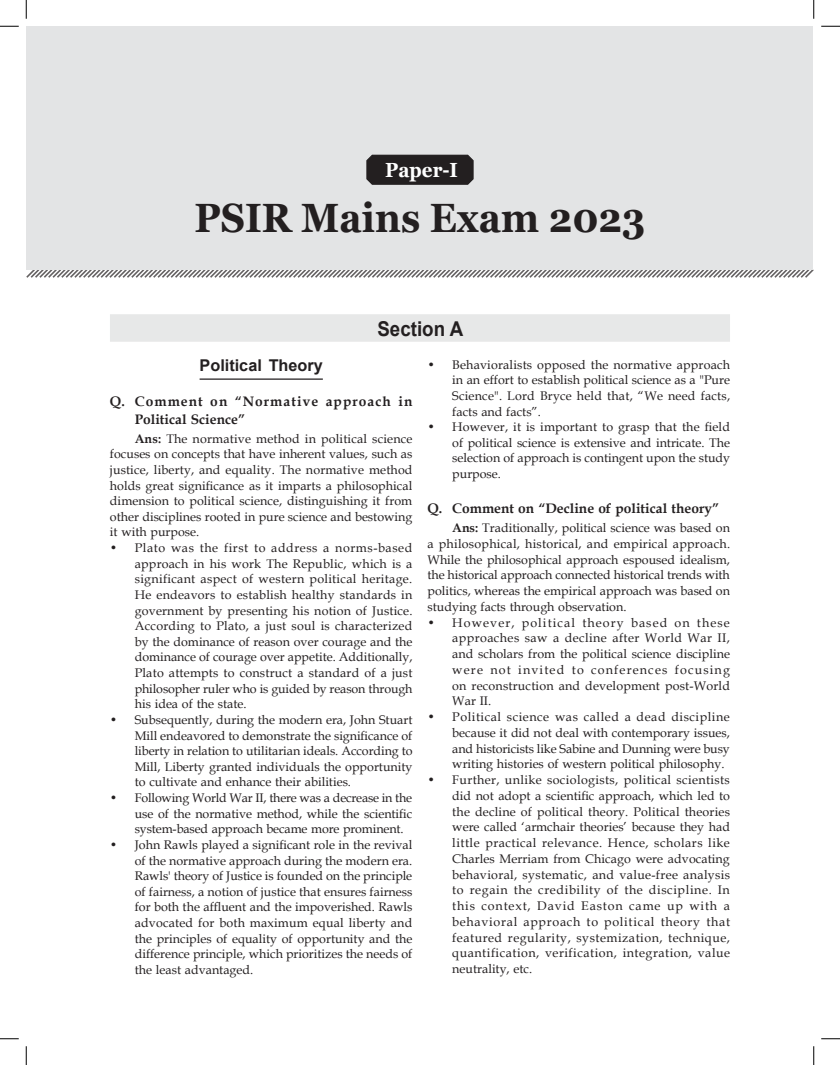
<style>
.page{position:relative;width:840px;height:1065px;background:#fff}
.page>*{position:absolute;margin:0;border:0;box-sizing:border-box;transform-origin:0 0}
.Center_Main{font:700 40.88px "Georgia";color:#231f20;scale:.92 1}
.Center{font:700 20.5px "Arial";color:#231f20;scale:.92 1}
.Center_Main-2{font:700 20.5px "Georgia";color:#fff;scale:.92 1}
.Center_1{font:700 16.25px "Arial";color:#231f20}
.Ques{font:700 13.75px/17.2px "Book Antiqua";letter-spacing:.075em;color:#231f20}
.Ques-2{font:700 13.75px "Book Antiqua";color:#231f20}
.Body_text{font:12.5px/15.6px "Book Antiqua";color:#231f20;text-align:justify}
.s1{font-weight:700}
</style>
<div class="page">
<hr style="left:200px;top:379px;width:123px;height:1px;background:#231f20">
<svg style="left:26px;top:267px;width:788px;height:11px"></svg>
<div style="left:27px;top:26px;width:786px;height:243px;background:#e3e4e5"></div>
<svg style="left:366px;top:154px;width:108px;height:31px;background:#2d292a"></svg>
<div style="left:110px;top:314px;width:620px;height:28px;background:#e7e8e8"></div>
<svg style="left:0;top:25px;width:19px;height:2px"></svg>
<svg style="left:821px;top:25px;width:19px;height:2px"></svg>
<svg style="left:0;top:1038px;width:19px;height:2px"></svg>
<svg style="left:821px;top:1038px;width:19px;height:2px"></svg>
<svg style="left:25px;top:0;width:2px;height:19px"></svg>
<svg style="left:25px;top:1046px;width:2px;height:19px"></svg>
<svg style="left:813px;top:0;width:2px;height:19px"></svg>
<svg style="left:813px;top:1046px;width:2px;height:19px"></svg>
<p class="Center_Main-2" style="left:385px;top:157px;width:80px">Paper-I</p>
<p class="Center_Main" style="left:194px;top:192px;width:492px">PSIR Mains Exam 2023</p>
<p class="Center" style="left:377px;top:314px;width:95px">Section A</p>
<p class="Center_1" style="left:200px;top:354px;width:125px">Political Theory</p>
<p class="Ques" style="left:135px;top:393px;width:279px;text-indent:-25px">Q. Comment on “Normative approach in<br>Political Science”</p>
<p class="Body_text" style="left:110px;top:430px;width:304px;text-indent:25px"><span class="s1">Ans:</span> The normative method in political science focuses on concepts that have inherent values, such as justice, liberty, and equality. The normative method holds great significance as it imparts a philosophical dimension to political science, distinguishing it from other disciplines rooted in pure science and bestowing it with purpose.</p>
<p class="Body_text" style="left:135px;top:540px;width:279px;text-indent:-25px">• Plato was the first to address a norms-based approach in his work The Republic, which is a significant aspect of western political heritage.<br>He endeavors to establish healthy standards in government by presenting his notion of Justice.<br>According to Plato, a just soul is characterized by the dominance of reason over courage and the dominance of courage over appetite. Additionally, Plato attempts to construct a standard of a just philosopher ruler who is guided by reason through his idea of the state.</p>
<p class="Body_text" style="left:135px;top:712px;width:279px;text-indent:-25px">• Subsequently, during the modern era, John Stuart Mill endeavored to demonstrate the significance of liberty in relation to utilitarian ideals. According to Mill, Liberty granted individuals the opportunity to cultivate and enhance their abilities.</p>
<p class="Body_text" style="left:135px;top:790px;width:279px;text-indent:-25px">• Following World War II, there was a decrease in the use of the normative method, while the scientific system-based approach became more prominent.</p>
<p class="Body_text" style="left:135px;top:837px;width:279px;text-indent:-25px">• John Rawls played a significant role in the revival of the normative approach during the modern era.<br>Rawls' theory of Justice is founded on the principle of fairness, a notion of justice that ensures fairness for both the affluent and the impoverished. Rawls advocated for both maximum equal liberty and the principles of equality of opportunity and the difference principle, which prioritizes the needs of the least advantaged.</p>
<p class="Body_text" style="left:452px;top:356px;width:279px;text-indent:-25px">• Behavioralists opposed the normative approach in an effort to establish political science as a "Pure Science". Lord Bryce held that, “We need facts, facts and facts”.</p>
<p class="Body_text" style="left:452px;top:419px;width:279px;text-indent:-25px">• However, it is important to grasp that the field of political science is extensive and intricate. The selection of approach is contingent upon the study purpose.</p>
<p class="Ques-2" style="left:428px;top:499px;width:293px">Q. Comment on “Decline of political theory”</p>
<p class="Body_text" style="left:428px;top:520px;width:304px;text-indent:25px"><span class="s1">Ans:</span> Traditionally, political science was based on a philosophical, historical, and empirical approach.<br>While the philosophical approach espoused idealism, the historical approach connected historical trends with politics, whereas the empirical approach was based on studying facts through observation.</p>
<p class="Body_text" style="left:452px;top:614px;width:279px;text-indent:-25px">• However, political theory based on these approaches saw a decline after World War II, and scholars from the political science discipline were not invited to conferences focusing on reconstruction and development post-World War II.</p>
<p class="Body_text" style="left:452px;top:709px;width:279px;text-indent:-25px">• Political science was called a dead discipline because it did not deal with contemporary issues, and historicists like Sabine and Dunning were busy writing histories of western political philosophy.</p>
<p class="Body_text" style="left:452px;top:772px;width:279px;text-indent:-25px">• Further, unlike sociologists, political scientists did not adopt a scientific approach, which led to the decline of political theory. Political theories were called ‘armchair theories’ because they had little practical relevance. Hence, scholars like Charles Merriam from Chicago were advocating behavioral, systematic, and value-free analysis to regain the credibility of the discipline. In this context, David Easton came up with a behavioral approach to political theory that featured regularity, systemization, technique, quantification, verification, integration, value neutrality, etc.</p>
</div>
